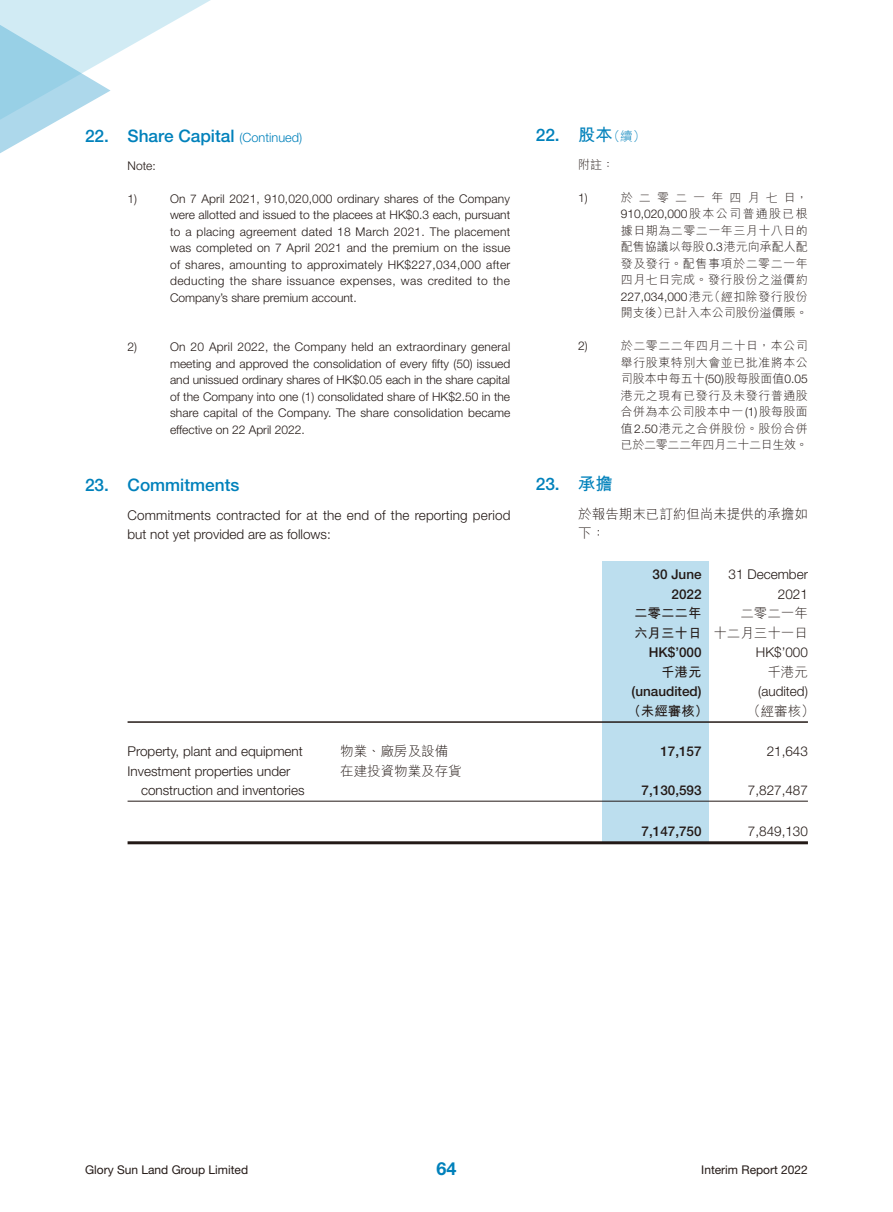
<style>
.page{position:relative;width:893px;height:1212px;background:#fff}
.page>*{position:absolute;margin:0;border:0;box-sizing:border-box;transform-origin:0 0}
.t1{font:700 18px "Helvetica Neue LT Std";color:#0081bb}
.t2{font:500 17.25px "Helvetica Neue LT Std";color:#0081bb}
.t3{font:300 13.5px/19.5px "Helvetica Neue LT Std";color:#231916}
.t4{font:300 13.5px/19.5px "M Hei HK";color:#231916;text-align:right}
.t5{font:500 13.5px "Helvetica Neue LT Std";color:#231916}
.t6{font:700 13.5px "M Hei HK";color:#231916}
.t7{font:300 12px/16.5px "Helvetica Neue LT Std";color:#231916;text-align:justify}
.t8{font:300 12px/16.5px "M Hei HK";letter-spacing:.03em;color:#231916;text-align:justify}
.t9{font:12px "Helvetica Neue LT Std";color:#231916}
.t10{font:300 12px "M Hei HK";color:#231916}
.t11{font:300 12px "M Hei HK";letter-spacing:.51em;color:#231916}
.s1{font-weight:300;font-size:12.75px}
.s2{font-family:"M Hei HK";font-weight:700}
.s3{font-family:"M Hei HK";font-weight:300;font-size:12.75px}
.s4{font-family:"M Hei HK"}
.s5{font-family:"Helvetica Neue LT Std"}
.s6{font-weight:700}
</style>
<div class="page">
<svg style="left:0;top:0;width:211px;height:153px"></svg>
<div style="left:603px;top:561px;width:106px;height:282px;background:#bcdeee"></div>
<hr style="left:128px;top:721px;width:680px;height:2px;background:#231916">
<hr style="left:128px;top:801px;width:680px;height:1px;background:#231916">
<hr style="left:128px;top:841px;width:680px;height:3px;background:#231916">
<h2 class="t2" style="left:85px;top:125px;width:219px">22. Share Capital <span class="s1">(Continued)</span></h2>
<p class="t7" style="left:128px;top:157px;width:30px">Note:</p>
<p class="t7" style="left:128px;top:190px;width:11px">1)</p>
<p class="t7" style="left:170px;top:190px;width:342px">On 7 April 2021, 910,020,000 ordinary shares of the Company were allotted and issued to the placees at HK$0.3 each, pursuant to a placing agreement dated 18 March 2021. The placement was completed on 7 April 2021 and the premium on the issue of shares, amounting to approximately HK$227,034,000 after deducting the share issuance expenses, was credited to the Company’s share premium account.</p>
<p class="t7" style="left:128px;top:339px;width:11px">2)</p>
<p class="t7" style="left:170px;top:339px;width:342px">On 20 April 2022, the Company held an extraordinary general meeting and approved the consolidation of every fifty (50) issued and unissued ordinary shares of HK$0.05 each in the share capital of the Company into one (1) consolidated share of HK$2.50 in the share capital of the Company. The share consolidation became effective on 22 April 2022.</p>
<h2 class="t2" style="left:85px;top:474px;width:156px">23. Commitments</h2>
<p class="t3" style="left:128px;top:505px;width:384px">Commitments contracted for at the end of the reporting period but not yet provided are as follows:</p>
<h2 class="t2" style="left:536px;top:125px;width:111px">22. <span class="s2">股本</span><span class="s3">（續）</span></h2>
<p class="t8" style="left:578px;top:156px;width:37px">附註：</p>
<p class="t7" style="left:578px;top:189px;width:11px">1)</p>
<p class="t11" style="left:621px;top:191px;width:189px">於二零二一年四月七日，</p>
<p class="t7" style="left:621px;top:205px;width:189px">910,020,000<span class="s4">股本公司普通股已根</span></p>
<p class="t8" style="left:621px;top:222px;width:189px">據日期為二零二一年三月十八日的配售協議以每股<span class="s5">0.3</span>港元向承配人配發及發行。配售事項於二零二一年四月七日完成。發行股份之溢價約</p>
<p class="t7" style="left:621px;top:288px;width:189px">227,034,000<span class="s4">港元（經扣除發行股份</span></p>
<p class="t10" style="left:621px;top:307px;width:188px">開支後）已計入本公司股份溢價賬。</p>
<p class="t7" style="left:578px;top:337px;width:11px">2)</p>
<p class="t8" style="left:621px;top:337px;width:189px">於二零二二年四月二十日，本公司舉行股東特別大會並已批准將本公司股本中每五十<span class="s5">(50)</span>股每股面值<span class="s5">0.05</span>港元之現有已發行及未發行普通股合併為本公司股本中一<span class="s5">(1)</span>股每股面值<span class="s5">2.50</span>港元之合併股份。股份合併已於二零二二年四月二十二日生效。</p>
<h2 class="t2" style="left:536px;top:473px;width:79px">23. <span class="s2">承擔</span></h2>
<p class="t4" style="left:578px;top:504px;width:231px;text-align:left">於報告期末已訂約但尚未提供的承擔如下：</p>
<p class="t5" style="left:653px;top:566px;width:51px">30 June</p>
<p class="t3" style="left:729px;top:564px;width:81px">31 December</p>
<p class="t5" style="left:672px;top:586px;width:32px">2022</p>
<p class="t3" style="left:778px;top:584px;width:32px">2021</p>
<p class="t6" style="left:634px;top:603px;width:69px">二零二二年</p>
<p class="t4" style="left:634px;top:603px;width:175px">二零二一年<br><span class="s6">六月三十日</span> 十二月三十一日</p>
<p class="t5" style="left:649px;top:644px;width:54px">HK$’000</p>
<p class="t3" style="left:756px;top:642px;width:54px">HK$’000</p>
<p class="t6" style="left:661px;top:662px;width:42px">千港元</p>
<p class="t4" style="left:767px;top:662px;width:42px">千港元</p>
<p class="t5" style="left:632px;top:683px;width:72px">(unaudited)</p>
<p class="t3" style="left:758px;top:681px;width:51px">(audited)</p>
<p class="t6" style="left:627px;top:701px;width:82px">（未經審核）</p>
<p class="t4" style="left:747px;top:701px;width:69px">（經審核）</p>
<p class="t3" style="left:128px;top:741px;width:177px">Property, plant and equipment</p>
<p class="t4" style="left:340px;top:741px;width:109px">物業、廠房及設備</p>
<p class="t5" style="left:660px;top:743px;width:43px">17,157</p>
<p class="t3" style="left:767px;top:741px;width:43px">21,643</p>
<p class="t3" style="left:128px;top:761px;width:164px">Investment properties under</p>
<p class="t4" style="left:340px;top:761px;width:123px">在建投資物業及存貨</p>
<p class="t3" style="left:141px;top:780px;width:165px">construction and inventories</p>
<p class="t5" style="left:642px;top:782px;width:62px">7,130,593</p>
<p class="t3" style="left:748px;top:780px;width:62px">7,827,487</p>
<p class="t5" style="left:642px;top:823px;width:62px">7,147,750</p>
<p class="t3" style="left:748px;top:821px;width:62px">7,849,130</p>
<p class="t9" style="left:85px;top:1163px;width:165px">Glory Sun Land Group Limited</p>
<h1 class="t1" style="left:436px;top:1157px;width:22px">64</h1>
<p class="t9" style="left:701px;top:1163px;width:108px">Interim Report 2022</p>
</div>
